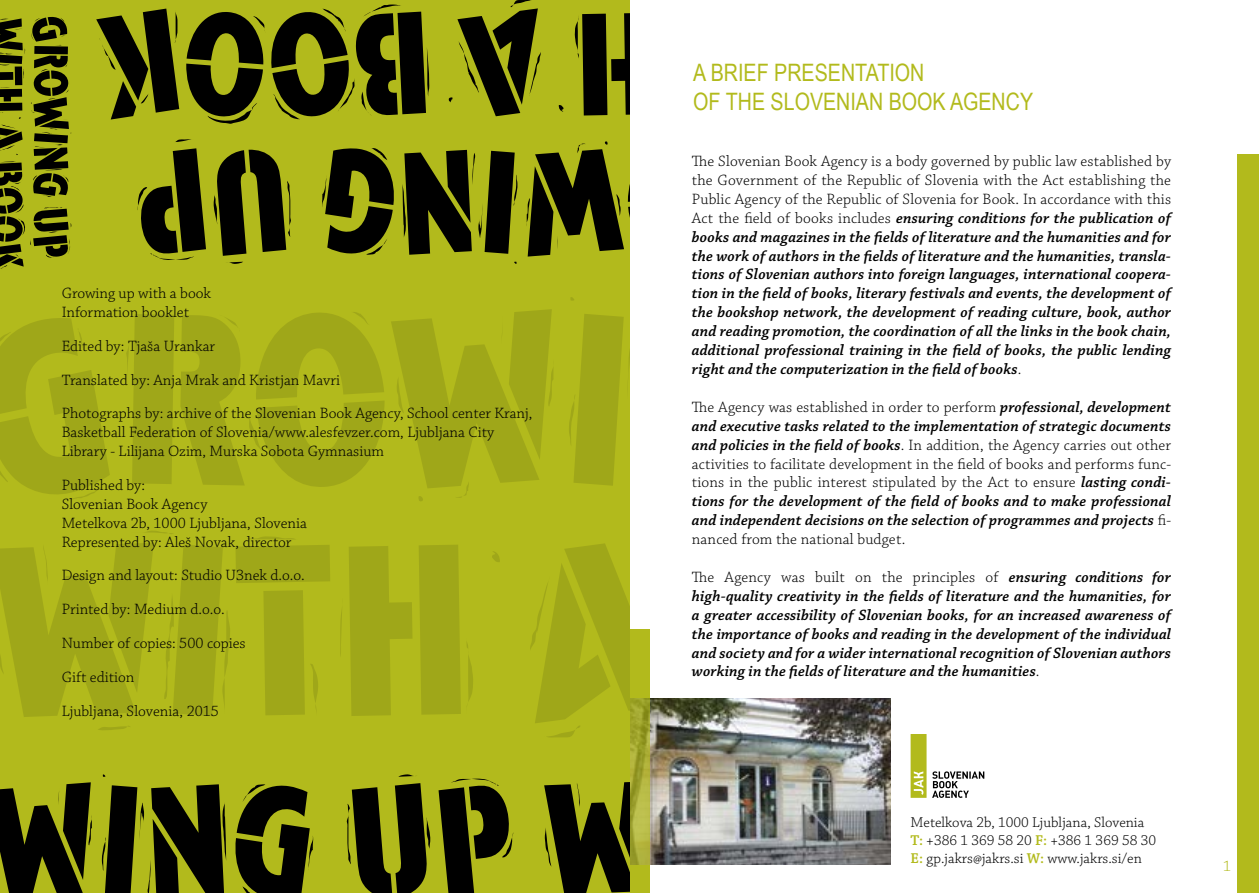
<style>
.page{position:relative;width:1259px;height:893px;background:#fff}
.page>*{position:absolute;margin:0;border:0;box-sizing:border-box;transform-origin:0 0}
.t1{font:24px/28.8px "Arial Narrow";color:#b2ba1c}
.t2{font:italic 600 15.75px/18.9px "Chaparral Pro";letter-spacing:.01em;color:#000;text-align:justify}
.t3{font:300 15.75px/18.9px "Chaparral Pro";color:#000}
.t4{font:300 15.75px "Chaparral Pro";color:#b2ba1c}
.t5{font:300 15px "Chaparral Pro";color:#000}
.s1{font-weight:300;font-style:normal}
.s2{font-weight:600;color:#b2ba1c}
</style>
<div class="page">
<div style="left:1237px;top:154px;width:22px;height:739px;background:#b2ba1c"></div>
<img style="left:650px;top:699px;width:241px;height:165px">
<div style="left:910px;top:734px;width:16px;height:64px;background:#b2ba1c"></div>
<svg style="left:913px;top:771px;width:10px;height:24px"></svg>
<svg style="left:932px;top:771px;width:52px;height:27px"></svg>
<svg style="left:629px;top:629px;width:21px;height:264px;background:#a7ad2a"></svg>
<div style="left:0;top:0;width:629px;height:893px;background:#b2ba1c"></div>
<svg style="left:544px;top:782px;width:85px;height:111px"></svg>
<svg style="left:438px;top:779px;width:75px;height:114px"></svg>
<svg style="left:398px;top:774px;width:16px;height:3px"></svg>
<svg style="left:346px;top:783px;width:84px;height:110px"></svg>
<svg style="left:235px;top:784px;width:79px;height:109px"></svg>
<svg style="left:0;top:782px;width:92px;height:111px"></svg>
<svg style="left:102px;top:784px;width:124px;height:109px"></svg>
<svg style="left:96px;top:0;width:533px;height:264px"></svg>
<svg style="left:0;top:16px;width:71px;height:253px"></svg>
<div style="left:0;top:272px;width:629px;height:471px;background:linear-gradient(to right,#a9b11b,#abb31b)"></div>
<p class="t3" style="left:62px;top:284px;width:151px">Growing up with a book<br>Information booklet</p>
<p class="t3" style="left:62px;top:337px;width:155px">Edited by: Tjaša Urankar</p>
<p class="t3" style="left:62px;top:371px;width:280px">Translated by: Anja Mrak and Kristjan Mavri</p>
<p class="t3" style="left:62px;top:405px;width:472px">Photographs by: archive of the Slovenian Book Agency, School center Kranj,<br>Basketball Federation of Slovenia/www.alesfevzer.com, Ljubljana City<br>Library - Lilijana Ozim, Murska Sobota Gymnasium</p>
<p class="t3" style="left:62px;top:476px;width:247px">Published by:<br>Slovenian Book Agency<br>Metelkova 2b, 1000 Ljubljana, Slovenia<br>Represented by: Aleš Novak, director</p>
<p class="t3" style="left:62px;top:567px;width:244px">Design and layout: Studio U3nek d.o.o.</p>
<p class="t3" style="left:62px;top:600px;width:165px">Printed by: Medium d.o.o.</p>
<p class="t3" style="left:62px;top:634px;width:185px">Number of copies: 500 copies</p>
<p class="t3" style="left:62px;top:668px;width:74px">Gift edition</p>
<p class="t3" style="left:62px;top:702px;width:159px">Ljubljana, Slovenia, 2015</p>
<p class="t1" style="left:693px;top:58px;width:341px">A BRIEF PRESENTATION<br>OF THE SLOVENIAN BOOK AGENCY</p>
<p class="t2" style="left:692px;top:152px;width:481px"><span class="s1">The Slovenian Book Agency is a body governed by public law established by the Government of the Republic of Slovenia with the Act establishing the Public Agency of the Republic of Slovenia for Book. In accordance with this Act the field of books includes</span> ensuring conditions for the publication of books and magazines in the fields of literature and the humanities and for the work of authors in the fields of literature and the humanities, transla&shy;tions of Slovenian authors into foreign languages, international coopera&shy;tion in the field of books, literary festivals and events, the development of the bookshop network, the development of reading culture, book, author and reading promotion, the coordination of all the links in the book chain, additional professional training in the field of books, the public lending right and the computerization in the field of books<span class="s1">.</span></p>
<p class="t2" style="left:692px;top:398px;width:481px"><span class="s1">The Agency was established in order to perform</span> professional, development and executive tasks related to the implementation of strategic documents and policies in the field of books<span class="s1">. In addition, the Agency carries out other activities to facilitate development in the field of books and performs func&shy;tions in the public interest stipulated by the Act to ensure</span> lasting condi&shy;tions for the development of the field of books and to make professional and independent decisions on the selection of programmes and projects <span class="s1">fi&shy;nanced from the national budget.</span></p>
<p class="t2" style="left:692px;top:568px;width:481px"><span class="s1">The Agency was built on the principles of</span> ensuring conditions for high-quality creativity in the fields of literature and the humanities, for a greater accessibility of Slovenian books, for an increased awareness of the importance of books and reading in the development of the individual and society and for a wider international recognition of Slovenian authors working in the fields of literature and the humanities<span class="s1">.</span></p>
<p class="t5" style="left:910px;top:815px;width:235px">Metelkova 2b, 1000 Ljubljana, Slovenia</p>
<p class="t5" style="left:910px;top:833px;width:247px"><span class="s2">T:</span> +386 1 369 58 20 <span class="s2">F:</span> +386 1 369 58 30</p>
<p class="t5" style="left:910px;top:851px;width:233px"><span class="s2">E:</span> gp.jakrs@jakrs.si <span class="s2">W:</span> www.jakrs.si/en</p>
<p class="t4" style="left:1223px;top:858px;width:10px">1</p>
</div>
